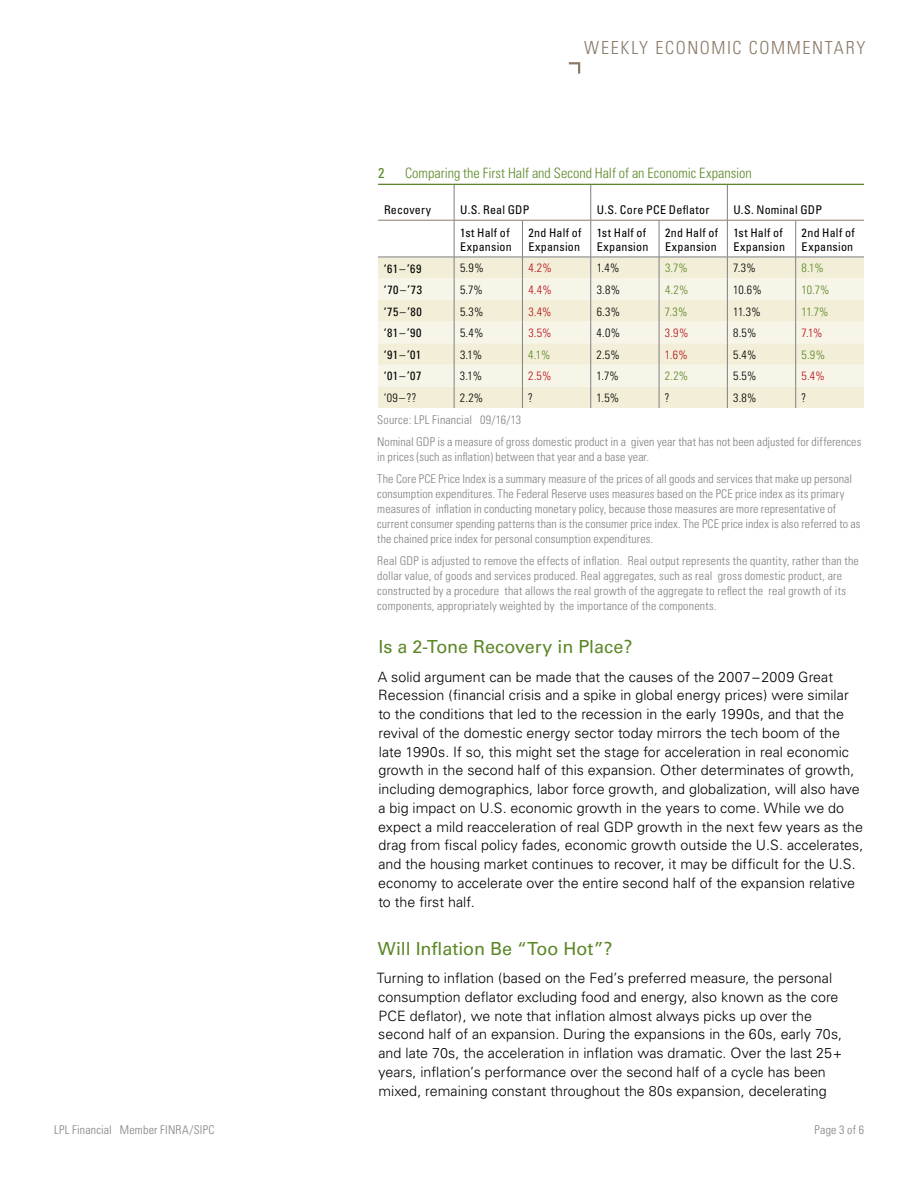
<style>
.page{position:relative;width:918px;height:1188px;background:#fff}
.page>*{position:absolute;margin:0;border:0;box-sizing:border-box;transform-origin:0 0}
.t1{font:18px "Univers";letter-spacing:-.005em;color:#5c8727}
.t2{font:300 condensed 18px "Univers";letter-spacing:.095em;color:#8a7967}
.t3{font:300 14.25px/18.8px "Univers";color:#000}
.t4{font:300 condensed 14.25px "Univers";color:#5c8727}
.t5{font:condensed 14.25px "Univers";color:#5c8727}
.t6{font:300 condensed 12px/15px "Univers";letter-spacing:.01em;color:#807f83}
.t7{font:condensed 12px/14.4px "Univers";letter-spacing:.02em;color:#000}
.t8{font:300 condensed 12px "Univers";color:#000}
.t9{font:300 condensed 12px "Univers";color:#5c8727}
.t10{font:300 condensed 12px "Univers";color:#b5121b}
</style>
<div class="page">
<svg style="left:568px;top:62px;width:13px;height:12px"></svg>
<div style="left:378px;top:258px;width:486px;height:150px;background:#f2eed7"></div>
<svg style="left:378px;top:279px;width:486px;height:107px;fill:#f7f5e8"></svg>
<hr style="left:378px;top:220px;width:76px;height:1px;background:#8a7967">
<hr style="left:454px;top:220px;width:68px;height:1px;background:#8a7967">
<hr style="left:522px;top:220px;width:69px;height:1px;background:#8a7967">
<hr style="left:591px;top:220px;width:68px;height:1px;background:#8a7967">
<hr style="left:659px;top:220px;width:68px;height:1px;background:#8a7967">
<hr style="left:728px;top:220px;width:68px;height:1px;background:#8a7967">
<hr style="left:796px;top:220px;width:68px;height:1px;background:#8a7967">
<hr style="left:454px;top:185px;width:1px;height:35px;background:#807f83">
<hr style="left:591px;top:185px;width:1px;height:35px;background:#807f83">
<hr style="left:454px;top:220px;width:1px;height:37px;background:#807f83">
<hr style="left:591px;top:220px;width:1px;height:37px;background:#807f83">
<hr style="left:727px;top:220px;width:1px;height:37px;background:#807f83">
<svg style="left:454px;top:258px;width:1px;height:150px"></svg>
<hr style="left:378px;top:257px;width:76px;height:1px;background:#807f83">
<hr style="left:454px;top:257px;width:68px;height:1px;background:#807f83">
<hr style="left:522px;top:257px;width:69px;height:1px;background:#807f83">
<hr style="left:591px;top:257px;width:68px;height:1px;background:#807f83">
<hr style="left:659px;top:257px;width:68px;height:1px;background:#807f83">
<hr style="left:727px;top:257px;width:69px;height:1px;background:#807f83">
<hr style="left:796px;top:257px;width:68px;height:1px;background:#807f83">
<hr style="left:727px;top:185px;width:1px;height:35px;background:#807f83">
<svg style="left:659px;top:257px;width:1px;height:151px"></svg>
<svg style="left:727px;top:257px;width:1px;height:151px"></svg>
<svg style="left:795px;top:257px;width:1px;height:151px"></svg>
<hr style="left:522px;top:220px;width:1px;height:37px;background:#807f83">
<hr style="left:659px;top:220px;width:1px;height:37px;background:#807f83">
<hr style="left:795px;top:220px;width:1px;height:37px;background:#807f83">
<svg style="left:522px;top:257px;width:1px;height:151px"></svg>
<svg style="left:591px;top:257px;width:1px;height:151px"></svg>
<hr style="left:378px;top:184px;width:486px;height:1px;background:#5c8727">
<p class="t2" style="left:584px;top:37px;width:283px">WEEKLY ECONOMIC COMMENTARY</p>
<p class="t5" style="left:378px;top:164px;width:8px">2</p>
<p class="t4" style="left:405px;top:165px;width:348px">Comparing the First Half and Second Half of an Economic Expansion</p>
<p class="t7" style="left:384px;top:203px;width:49px">Recovery</p>
<p class="t7" style="left:460px;top:203px;width:71px">U.S. Real GDP</p>
<p class="t7" style="left:597px;top:203px;width:114px">U.S. Core PCE Deflator</p>
<p class="t7" style="left:733px;top:203px;width:90px">U.S. Nominal GDP</p>
<p class="t7" style="left:460px;top:225px;width:53px">1st Half of<br>Expansion</p>
<p class="t7" style="left:528px;top:225px;width:55px">2nd Half of<br>Expansion</p>
<p class="t7" style="left:597px;top:225px;width:53px">1st Half of<br>Expansion</p>
<p class="t7" style="left:665px;top:225px;width:55px">2nd Half of<br>Expansion</p>
<p class="t7" style="left:733px;top:225px;width:53px">1st Half of<br>Expansion</p>
<p class="t7" style="left:802px;top:225px;width:55px">2nd Half of<br>Expansion</p>
<p class="t7" style="left:384px;top:261px;width:39px">‘61–’69</p>
<p class="t8" style="left:460px;top:261px;width:25px">5.9%</p>
<p class="t10" style="left:528px;top:261px;width:25px">4.2%</p>
<p class="t8" style="left:597px;top:261px;width:24px">1.4%</p>
<p class="t9" style="left:665px;top:261px;width:24px">3.7%</p>
<p class="t8" style="left:733px;top:261px;width:24px">7.3%</p>
<p class="t9" style="left:802px;top:261px;width:24px">8.1%</p>
<p class="t7" style="left:384px;top:282px;width:40px">‘70–’73</p>
<p class="t8" style="left:460px;top:283px;width:24px">5.7%</p>
<p class="t10" style="left:528px;top:283px;width:25px">4.4%</p>
<p class="t8" style="left:597px;top:283px;width:25px">3.8%</p>
<p class="t9" style="left:665px;top:283px;width:25px">4.2%</p>
<p class="t8" style="left:733px;top:283px;width:30px">10.6%</p>
<p class="t9" style="left:802px;top:283px;width:29px">10.7%</p>
<p class="t7" style="left:384px;top:304px;width:39px">‘75–’80</p>
<p class="t8" style="left:460px;top:304px;width:25px">5.3%</p>
<p class="t10" style="left:528px;top:304px;width:25px">3.4%</p>
<p class="t8" style="left:597px;top:304px;width:25px">6.3%</p>
<p class="t9" style="left:665px;top:304px;width:24px">7.3%</p>
<p class="t8" style="left:733px;top:304px;width:29px">11.3%</p>
<p class="t9" style="left:802px;top:304px;width:29px">11.7%</p>
<p class="t7" style="left:384px;top:326px;width:39px">‘81–’90</p>
<p class="t8" style="left:460px;top:326px;width:25px">5.4%</p>
<p class="t10" style="left:528px;top:326px;width:25px">3.5%</p>
<p class="t8" style="left:597px;top:326px;width:25px">4.0%</p>
<p class="t10" style="left:665px;top:326px;width:25px">3.9%</p>
<p class="t8" style="left:733px;top:326px;width:25px">8.5%</p>
<p class="t10" style="left:802px;top:326px;width:23px">7.1%</p>
<p class="t7" style="left:384px;top:347px;width:39px">‘91–’01</p>
<p class="t8" style="left:460px;top:347px;width:24px">3.1%</p>
<p class="t9" style="left:528px;top:347px;width:24px">4.1%</p>
<p class="t8" style="left:597px;top:347px;width:25px">2.5%</p>
<p class="t10" style="left:665px;top:347px;width:24px">1.6%</p>
<p class="t8" style="left:733px;top:347px;width:25px">5.4%</p>
<p class="t9" style="left:802px;top:347px;width:25px">5.9%</p>
<p class="t7" style="left:384px;top:369px;width:39px">‘01–’07</p>
<p class="t8" style="left:460px;top:369px;width:24px">3.1%</p>
<p class="t10" style="left:528px;top:369px;width:25px">2.5%</p>
<p class="t8" style="left:597px;top:369px;width:24px">1.7%</p>
<p class="t9" style="left:665px;top:369px;width:25px">2.2%</p>
<p class="t8" style="left:733px;top:369px;width:25px">5.5%</p>
<p class="t10" style="left:802px;top:369px;width:25px">5.4%</p>
<p class="t8" style="left:384px;top:390px;width:34px">‘09–??</p>
<p class="t8" style="left:460px;top:390px;width:25px">2.2%</p>
<p class="t8" style="left:528px;top:390px;width:6px">?</p>
<p class="t8" style="left:597px;top:390px;width:24px">1.5%</p>
<p class="t8" style="left:665px;top:390px;width:6px">?</p>
<p class="t8" style="left:733px;top:390px;width:25px">3.8%</p>
<p class="t8" style="left:801px;top:390px;width:6px">?</p>
<p class="t6" style="left:377px;top:409px;width:486px;line-height:21.8px">Source: LPL Financial 09/16/13<br>Nominal GDP is a measure of gross domestic product in a given year that has not been adjusted for differences</p>
<p class="t6" style="left:377px;top:446px;width:476px;line-height:21.8px">in prices (such as inflation) between that year and a base year.<br>The Core PCE Price Index is a summary measure of the prices of all goods and services that make up personal</p>
<p class="t6" style="left:377px;top:486px;width:485px">consumption expenditures. The Federal Reserve uses measures based on the PCE price index as its primary measures of inflation in conducting monetary policy, because those measures are more representative of current consumer spending patterns than is the consumer price index. The PCE price index is also referred to as the chained price index for personal consumption expenditures.</p>
<p class="t6" style="left:377px;top:553px;width:483px">Real GDP is adjusted to remove the effects of inflation. Real output represents the quantity, rather than the dollar value, of goods and services produced. Real aggregates, such as real gross domestic product, are constructed by a procedure that allows the real growth of the aggregate to reflect the real growth of its components, appropriately weighted by the importance of the components.</p>
<p class="t1" style="left:378px;top:636px;width:255px">Is a 2-Tone Recovery in Place?</p>
<p class="t3" style="left:378px;top:667px;width:487px">A solid argument can be made that the causes of the 2007–2009 Great Recession (financial crisis and a spike in global energy prices) were similar to the conditions that led to the recession in the early 1990s, and that the revival of the domestic energy sector today mirrors the tech boom of the late 1990s. If so, this might set the stage for acceleration in real economic growth in the second half of this expansion. Other determinates of growth, including demographics, labor force growth, and globalization, will also have a big impact on U.S. economic growth in the years to come. While we do expect a mild reacceleration of real GDP growth in the next few years as the drag from fiscal policy fades, economic growth outside the U.S. accelerates, and the housing market continues to recover, it may be difficult for the U.S. economy to accelerate over the entire second half of the expansion relative to the first half.</p>
<p class="t1" style="left:378px;top:937px;width:236px">Will Inflation Be “Too Hot”?</p>
<p class="t3" style="left:377px;top:969px;width:467px">Turning to inflation (based on the Fed’s preferred measure, the personal consumption deflator excluding food and energy, also known as the core PCE deflator), we note that inflation almost always picks up over the second half of an expansion. During the expansions in the 60s, early 70s, and late 70s, the acceleration in inflation was dramatic. Over the last 25+ years, inflation’s performance over the second half of a cycle has been mixed, remaining constant throughout the 80s expansion, decelerating</p>
<p class="t6" style="left:54px;top:1122px;width:162px">LPL Financial Member FINRA/SIPC</p>
<p class="t6" style="left:815px;top:1122px;width:51px">Page 3 of 6</p>
</div>
